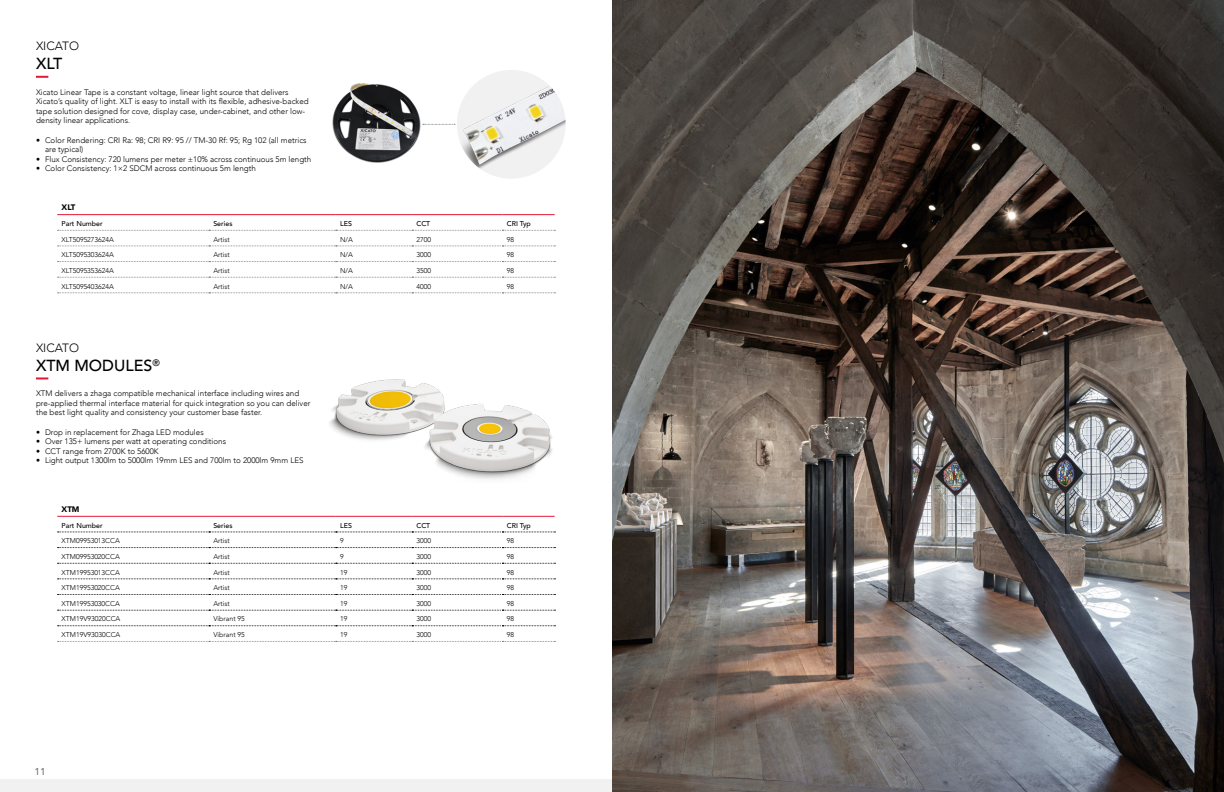
<style>
.page{position:relative;width:1224px;height:792px;background:#fff}
.page>*{position:absolute;margin:0;border:0;box-sizing:border-box;transform-origin:0 0}
.t1{font:500 16px "Avenir";color:#000}
.t2{font:300 12px "Avenir";color:#000}
.t3{font:10px "Avenir";color:#666}
.t4{font:300 8px/9.6px "Avenir";color:#000}
.t5{font:900 8px "Avenir";color:#000}
.t6{font:300 7px "Avenir";color:#000}
.t7{font:500 7px "Avenir";color:#000}
</style>
<div class="page">
<div style="left:0;top:779px;width:612px;height:13px;background:#f1f1f2"></div>
<svg style="left:36px;top:76px;width:12px;height:2px"></svg>
<svg style="left:36px;top:377px;width:12px;height:2px"></svg>
<svg style="left:58px;top:230px;width:497px;height:1px"></svg>
<svg style="left:58px;top:246px;width:497px;height:1px"></svg>
<svg style="left:58px;top:261px;width:497px;height:1px"></svg>
<svg style="left:58px;top:277px;width:497px;height:1px"></svg>
<svg style="left:58px;top:293px;width:497px;height:1px"></svg>
<hr style="left:57px;top:214px;width:152px;height:1px;background:#e31837">
<hr style="left:209px;top:214px;width:127px;height:1px;background:#e31837">
<hr style="left:336px;top:214px;width:76px;height:1px;background:#e31837">
<hr style="left:412px;top:214px;width:91px;height:1px;background:#e31837">
<hr style="left:502px;top:214px;width:53px;height:1px;background:#e31837">
<svg style="left:58px;top:532px;width:497px;height:1px"></svg>
<svg style="left:58px;top:547px;width:497px;height:1px"></svg>
<svg style="left:58px;top:563px;width:497px;height:1px"></svg>
<svg style="left:58px;top:579px;width:497px;height:1px"></svg>
<svg style="left:58px;top:594px;width:497px;height:1px"></svg>
<svg style="left:58px;top:610px;width:497px;height:1px"></svg>
<svg style="left:58px;top:626px;width:497px;height:1px"></svg>
<svg style="left:58px;top:641px;width:497px;height:1px"></svg>
<hr style="left:57px;top:516px;width:152px;height:1px;background:#e31837">
<hr style="left:209px;top:516px;width:127px;height:1px;background:#e31837">
<hr style="left:336px;top:516px;width:76px;height:1px;background:#e31837">
<hr style="left:412px;top:516px;width:91px;height:1px;background:#e31837">
<hr style="left:502px;top:516px;width:53px;height:1px;background:#e31837">
<img style="left:332px;top:83px;width:93px;height:80px">
<img style="left:457px;top:70px;width:109px;height:108px">
<svg style="left:423px;top:124px;width:32px;height:1px"></svg>
<img style="left:329px;top:379px;width:223px;height:101px">
<img style="left:612px;top:0;width:612px;height:792px">
<p class="t2" style="left:36px;top:39px;width:45px">XICATO</p>
<p class="t1" style="left:36px;top:50px;width:28px">XLT</p>
<p class="t4" style="left:36px;top:87px;width:274px">Xicato Linear Tape is a constant voltage, linear light source that delivers Xicato’s quality of light. XLT is easy to install with its flexible, adhesive-backed tape solution designed for cove, display case, under-cabinet, and other low&shy;density linear applications.</p>
<p class="t4" style="left:45px;top:135px;width:263px;text-indent:-9px">• Color Rendering: CRI Ra: 98; CRI R9: 95 // TM-30 Rf: 95; Rg 102 (all metrics are typical)</p>
<p class="t4" style="left:36px;top:154px;width:277px">• Flux Consistency: 720 lumens per meter ±10% across continuous 5m length</p>
<p class="t4" style="left:36px;top:164px;width:221px">• Color Consistency: 1×2 SDCM across continuous 5m length</p>
<p class="t5" style="left:62px;top:201px;width:15px">XLT</p>
<p class="t7" style="left:62px;top:217px;width:43px">Part Number</p>
<p class="t7" style="left:213px;top:217px;width:21px">Series</p>
<p class="t7" style="left:340px;top:217px;width:13px">LES</p>
<p class="t7" style="left:416px;top:217px;width:15px">CCT</p>
<p class="t7" style="left:507px;top:217px;width:26px">CRI Typ</p>
<p class="t6" style="left:62px;top:235px;width:54px">XLT5095273624A</p>
<p class="t6" style="left:213px;top:235px;width:18px">Artist</p>
<p class="t6" style="left:340px;top:235px;width:14px">N/A</p>
<p class="t6" style="left:416px;top:235px;width:16px">2700</p>
<p class="t6" style="left:507px;top:235px;width:9px">98</p>
<p class="t6" style="left:62px;top:251px;width:54px">XLT5095303624A</p>
<p class="t6" style="left:213px;top:251px;width:18px">Artist</p>
<p class="t6" style="left:340px;top:251px;width:14px">N/A</p>
<p class="t6" style="left:416px;top:251px;width:16px">3000</p>
<p class="t6" style="left:507px;top:251px;width:9px">98</p>
<p class="t6" style="left:62px;top:266px;width:54px">XLT5095353624A</p>
<p class="t6" style="left:213px;top:266px;width:18px">Artist</p>
<p class="t6" style="left:340px;top:266px;width:14px">N/A</p>
<p class="t6" style="left:416px;top:266px;width:16px">3500</p>
<p class="t6" style="left:507px;top:266px;width:9px">98</p>
<p class="t6" style="left:62px;top:282px;width:54px">XLT5095403624A</p>
<p class="t6" style="left:213px;top:282px;width:18px">Artist</p>
<p class="t6" style="left:340px;top:282px;width:14px">N/A</p>
<p class="t6" style="left:416px;top:282px;width:16px">4000</p>
<p class="t6" style="left:507px;top:282px;width:9px">98</p>
<p class="t2" style="left:36px;top:340px;width:45px">XICATO</p>
<p class="t1" style="left:36px;top:351px;width:125px">XTM MODULES<sup>®</sup></p>
<p class="t4" style="left:36px;top:389px;width:276px">XTM delivers a zhaga compatible mechanical interface including wires and pre-applied thermal interface material for quick integration so you can deliver the best light quality and consistency your customer base faster.</p>
<p class="t4" style="left:36px;top:427px;width:169px">• Drop in replacement for Zhaga LED modules</p>
<p class="t4" style="left:36px;top:437px;width:192px">• Over 135+ lumens per watt at operating conditions</p>
<p class="t4" style="left:36px;top:446px;width:124px">• CCT range from 2700K to 5600K</p>
<p class="t4" style="left:36px;top:456px;width:269px">• Light output 1300lm to 5000lm 19mm LES and 700lm to 2000lm 9mm LES</p>
<p class="t5" style="left:62px;top:502px;width:19px">XTM</p>
<p class="t7" style="left:62px;top:519px;width:43px">Part Number</p>
<p class="t7" style="left:213px;top:519px;width:21px">Series</p>
<p class="t7" style="left:340px;top:519px;width:13px">LES</p>
<p class="t7" style="left:416px;top:519px;width:15px">CCT</p>
<p class="t7" style="left:507px;top:519px;width:26px">CRI Typ</p>
<p class="t6" style="left:62px;top:537px;width:60px">XTM09953013CCA</p>
<p class="t6" style="left:213px;top:537px;width:18px">Artist</p>
<p class="t6" style="left:340px;top:537px;width:5px">9</p>
<p class="t6" style="left:416px;top:537px;width:16px">3000</p>
<p class="t6" style="left:507px;top:537px;width:9px">98</p>
<p class="t6" style="left:62px;top:552px;width:60px">XTM09953020CCA</p>
<p class="t6" style="left:213px;top:552px;width:18px">Artist</p>
<p class="t6" style="left:340px;top:552px;width:5px">9</p>
<p class="t6" style="left:416px;top:552px;width:16px">3000</p>
<p class="t6" style="left:507px;top:552px;width:9px">98</p>
<p class="t6" style="left:62px;top:568px;width:60px">XTM19953013CCA</p>
<p class="t6" style="left:213px;top:568px;width:18px">Artist</p>
<p class="t6" style="left:340px;top:568px;width:9px">19</p>
<p class="t6" style="left:416px;top:568px;width:16px">3000</p>
<p class="t6" style="left:507px;top:568px;width:9px">98</p>
<p class="t6" style="left:62px;top:584px;width:60px">XTM19953020CCA</p>
<p class="t6" style="left:213px;top:584px;width:18px">Artist</p>
<p class="t6" style="left:340px;top:584px;width:9px">19</p>
<p class="t6" style="left:416px;top:584px;width:16px">3000</p>
<p class="t6" style="left:507px;top:584px;width:9px">98</p>
<p class="t6" style="left:62px;top:599px;width:60px">XTM19953030CCA</p>
<p class="t6" style="left:213px;top:599px;width:18px">Artist</p>
<p class="t6" style="left:340px;top:599px;width:9px">19</p>
<p class="t6" style="left:416px;top:599px;width:16px">3000</p>
<p class="t6" style="left:507px;top:599px;width:9px">98</p>
<p class="t6" style="left:62px;top:615px;width:60px">XTM19V93020CCA</p>
<p class="t6" style="left:213px;top:615px;width:33px">Vibrant 95</p>
<p class="t6" style="left:340px;top:615px;width:9px">19</p>
<p class="t6" style="left:416px;top:615px;width:16px">3000</p>
<p class="t6" style="left:507px;top:615px;width:9px">98</p>
<p class="t6" style="left:62px;top:631px;width:60px">XTM19V93030CCA</p>
<p class="t6" style="left:213px;top:631px;width:33px">Vibrant 95</p>
<p class="t6" style="left:340px;top:631px;width:9px">19</p>
<p class="t6" style="left:416px;top:631px;width:16px">3000</p>
<p class="t6" style="left:507px;top:631px;width:9px">98</p>
<p class="t3" style="left:35px;top:764px;width:13px">11</p>
</div>
